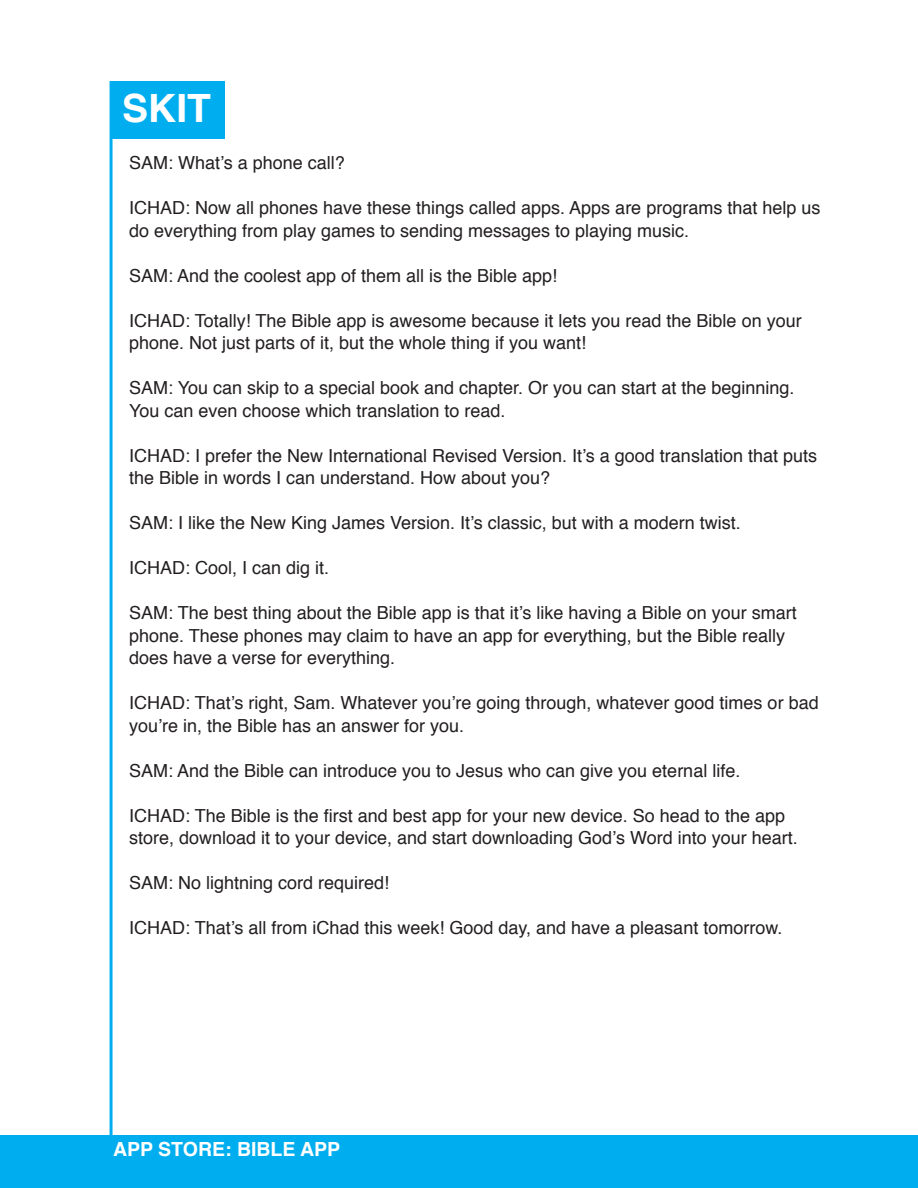
<style>
.page{position:relative;width:918px;height:1188px;background:#fff}
.page>*{position:absolute;margin:0;border:0;box-sizing:border-box;transform-origin:0 0}
.t1{font:700 39px "Helvetica";color:#fff}
.t2{font:700 19.5px "Helvetica";color:#fff}
.t3{font:18px/22.5px "Helvetica";color:#231f20}
</style>
<div class="page">
<div style="left:0;top:1135px;width:918px;height:53px;background:#00aeef"></div>
<hr style="left:110px;top:81px;width:3px;height:1079px;background:#00aeef">
<div style="left:111px;top:81px;width:114px;height:58px;background:#00aeef"></div>
<h1 class="t1" style="left:122px;top:76px;width:90px">SKIT</h1>
<p class="t3" style="left:129px;top:152px;width:217px">SAM: What’s a phone call?</p>
<p class="t3" style="left:129px;top:197px;width:693px">ICHAD: Now all phones have these things called apps. Apps are programs that help us do everything from play games to sending messages to playing music.</p>
<p class="t3" style="left:129px;top:265px;width:430px">SAM: And the coolest app of them all is the Bible app!</p>
<p class="t3" style="left:129px;top:310px;width:674px">ICHAD: Totally! The Bible app is awesome because it lets you read the Bible on your phone. Not just parts of it, but the whole thing if you want!</p>
<p class="t3" style="left:129px;top:377px;width:667px">SAM: You can skip to a special book and chapter. Or you can start at the beginning.<br>You can even choose which translation to read.</p>
<p class="t3" style="left:129px;top:445px;width:690px">ICHAD: I prefer the New International Revised Version. It’s a good translation that puts the Bible in words I can understand. How about you?</p>
<p class="t3" style="left:129px;top:512px;width:613px">SAM: I like the New King James Version. It’s classic, but with a modern twist.</p>
<p class="t3" style="left:129px;top:557px;width:202px">ICHAD: Cool, I can dig it.</p>
<p class="t3" style="left:129px;top:602px;width:669px">SAM: The best thing about the Bible app is that it’s like having a Bible on your smart phone. These phones may claim to have an app for everything, but the Bible really does have a verse for everything.</p>
<p class="t3" style="left:129px;top:692px;width:691px">ICHAD: That’s right, Sam. Whatever you’re going through, whatever good times or bad you’re in, the Bible has an answer for you.</p>
<p class="t3" style="left:129px;top:760px;width:613px">SAM: And the Bible can introduce you to Jesus who can give you eternal life.</p>
<p class="t3" style="left:129px;top:805px;width:670px">ICHAD: The Bible is the first and best app for your new device. So head to the app store, download it to your device, and start downloading God’s Word into your heart.</p>
<p class="t3" style="left:129px;top:872px;width:262px">SAM: No lightning cord required!</p>
<p class="t3" style="left:129px;top:917px;width:655px">ICHAD: That’s all from iChad this week! Good day, and have a pleasant tomorrow.</p>
<p class="t2" style="left:113px;top:1133px;width:229px">APP STORE: BIBLE APP</p>
</div>
